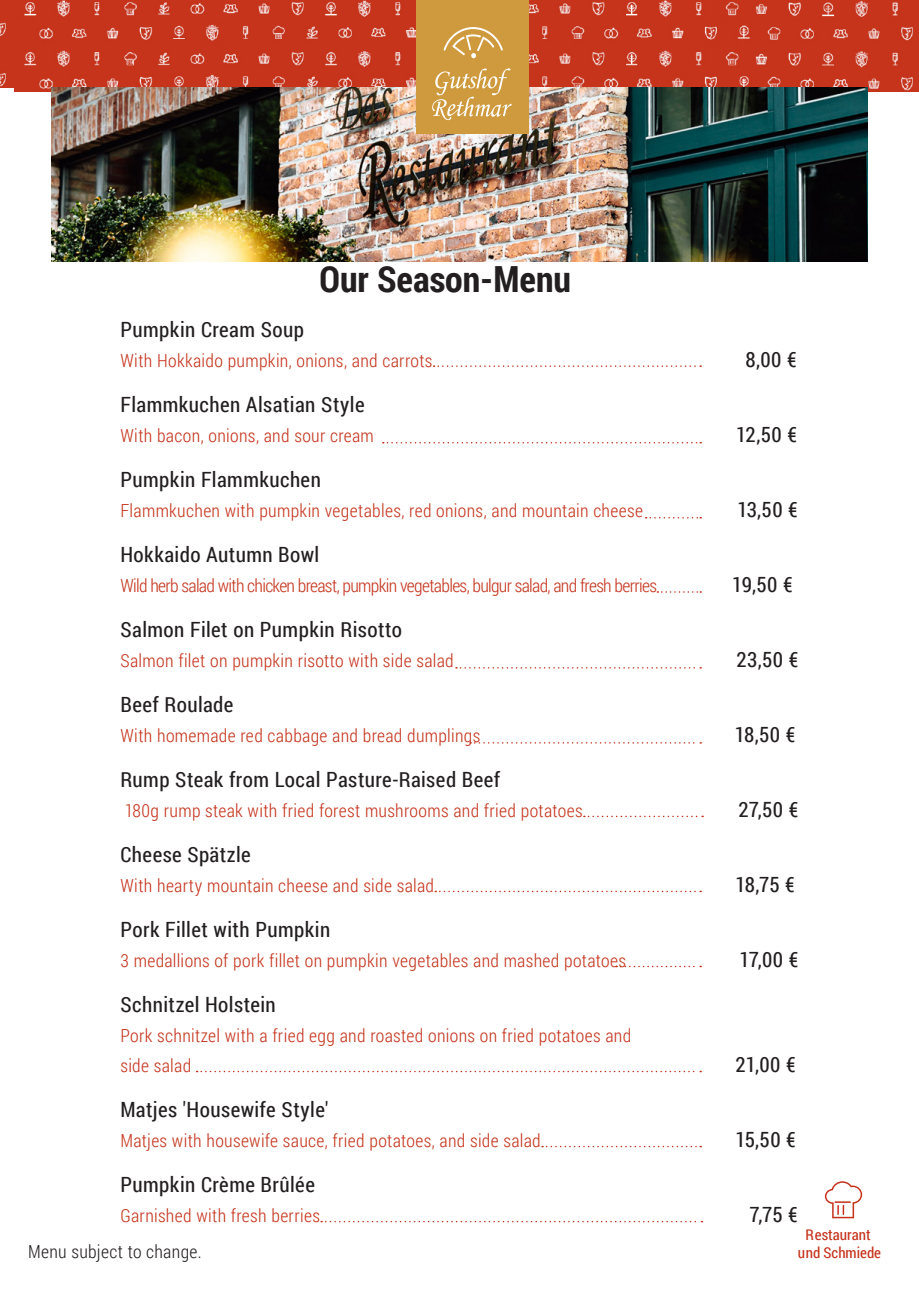
<style>
.page{position:relative;width:919px;height:1289px;background:#fff}
.page>*{position:absolute;margin:0;border:0;box-sizing:border-box;transform-origin:0 0}
.t1{font:700 36px "Roboto Condensed";color:#231f20}
.t2{font:21px "Roboto Condensed";letter-spacing:.02em;color:#231f20}
.t3{font:300 18px "Roboto Condensed";letter-spacing:.015em;color:#c5321a}
.t4{font:300 18px "Roboto Condensed";letter-spacing:-.035em;color:#c5321a}
.t5{font:300 18px "Roboto Condensed";letter-spacing:.015em;color:#231f20}
.t6{font:15px/18px "Roboto Condensed";color:#c5321a;text-align:center}
</style>
<div class="page">
<img style="left:15px;top:0;width:903px;height:92px">
<img style="left:0;top:0;width:15px;height:87px">
<svg style="left:433px;top:365px;width:268px;height:2px"></svg>
<svg style="left:657px;top:591px;width:44px;height:1px"></svg>
<svg style="left:584px;top:815px;width:119px;height:2px"></svg>
<svg style="left:435px;top:890px;width:266px;height:2px"></svg>
<svg style="left:197px;top:1070px;width:504px;height:2px"></svg>
<svg style="left:542px;top:1145px;width:159px;height:2px"></svg>
<svg style="left:321px;top:1220px;width:381px;height:2px"></svg>
<img style="left:51px;top:88px;width:816px;height:173px">
<div style="left:417px;top:0;width:112px;height:134px;background:#cf9a3d"></div>
<svg style="left:432px;top:68px;width:79px;height:52px"></svg>
<svg style="left:443px;top:27px;width:60px;height:32px"></svg>
<svg style="left:383px;top:442px;width:318px;height:1px"></svg>
<svg style="left:824px;top:1181px;width:38px;height:37px"></svg>
<svg style="left:645px;top:517px;width:56px;height:1px"></svg>
<svg style="left:456px;top:667px;width:245px;height:1px"></svg>
<svg style="left:470px;top:742px;width:231px;height:1px"></svg>
<svg style="left:616px;top:965px;width:85px;height:2px"></svg>
<p class="t1" style="left:319px;top:254px;width:253px">Our Season-Menu</p>
<p class="t2" style="left:120px;top:315px;width:185px">Pumpkin Cream Soup</p>
<p class="t3" style="left:120px;top:348px;width:313px">With Hokkaido pumpkin, onions, and carrots</p>
<p class="t2" style="left:745px;top:345px;width:53px">8,00 €</p>
<p class="t2" style="left:120px;top:390px;width:246px">Flammkuchen Alsatian Style</p>
<p class="t3" style="left:120px;top:423px;width:255px">With bacon, onions, and sour cream</p>
<p class="t2" style="left:736px;top:420px;width:62px">12,50 €</p>
<p class="t2" style="left:120px;top:465px;width:202px">Pumpkin Flammkuchen</p>
<p class="t3" style="left:120px;top:498px;width:524px">Flammkuchen with pumpkin vegetables, red onions, and mountain cheese</p>
<p class="t2" style="left:737px;top:495px;width:62px">13,50 €</p>
<p class="t2" style="left:120px;top:540px;width:200px">Hokkaido Autumn Bowl</p>
<p class="t4" style="left:120px;top:573px;width:538px">Wild herb salad with chicken breast, pumpkin vegetables, bulgur salad, and fresh berries</p>
<p class="t2" style="left:732px;top:570px;width:62px">19,50 €</p>
<p class="t2" style="left:120px;top:615px;width:283px">Salmon Filet on Pumpkin Risotto</p>
<p class="t3" style="left:120px;top:648px;width:335px">Salmon filet on pumpkin risotto with side salad</p>
<p class="t2" style="left:736px;top:645px;width:63px">23,50 €</p>
<p class="t2" style="left:120px;top:690px;width:114px">Beef Roulade</p>
<p class="t3" style="left:120px;top:723px;width:361px">With homemade red cabbage and bread dumplings</p>
<p class="t2" style="left:734px;top:720px;width:62px">18,50 €</p>
<p class="t2" style="left:120px;top:765px;width:381px">Rump Steak from Local Pasture-Raised Beef</p>
<p class="t3" style="left:125px;top:798px;width:459px">180g rump steak with fried forest mushrooms and fried potatoes</p>
<p class="t2" style="left:738px;top:795px;width:62px">27,50 €</p>
<p class="t2" style="left:120px;top:840px;width:132px">Cheese Spätzle</p>
<p class="t3" style="left:120px;top:873px;width:315px">With hearty mountain cheese and side salad</p>
<p class="t2" style="left:735px;top:870px;width:61px">18,75 €</p>
<p class="t2" style="left:120px;top:915px;width:211px">Pork Fillet with Pumpkin</p>
<p class="t3" style="left:120px;top:948px;width:507px">3 medallions of pork fillet on pumpkin vegetables and mashed potatoes</p>
<p class="t2" style="left:739px;top:945px;width:61px">17,00 €</p>
<p class="t2" style="left:120px;top:990px;width:157px">Schnitzel Holstein</p>
<p class="t3" style="left:120px;top:1023px;width:512px">Pork schnitzel with a fried egg and roasted onions on fried potatoes and</p>
<p class="t3" style="left:120px;top:1053px;width:72px">side salad</p>
<p class="t2" style="left:735px;top:1050px;width:62px">21,00 €</p>
<p class="t2" style="left:120px;top:1095px;width:209px">Matjes 'Housewife Style'</p>
<p class="t3" style="left:120px;top:1128px;width:422px">Matjes with housewife sauce, fried potatoes, and side salad</p>
<p class="t2" style="left:735px;top:1125px;width:62px">15,50 €</p>
<p class="t2" style="left:120px;top:1170px;width:196px">Pumpkin Crème Brûlée</p>
<p class="t3" style="left:120px;top:1203px;width:201px">Garnished with fresh berries</p>
<p class="t2" style="left:749px;top:1200px;width:50px">7,75 €</p>
<p class="t5" style="left:28px;top:1238px;width:175px">Menu subject to change.</p>
<p class="t6" style="left:797px;top:1224px;width:85px">Restaurant und Schmiede</p>
</div>
